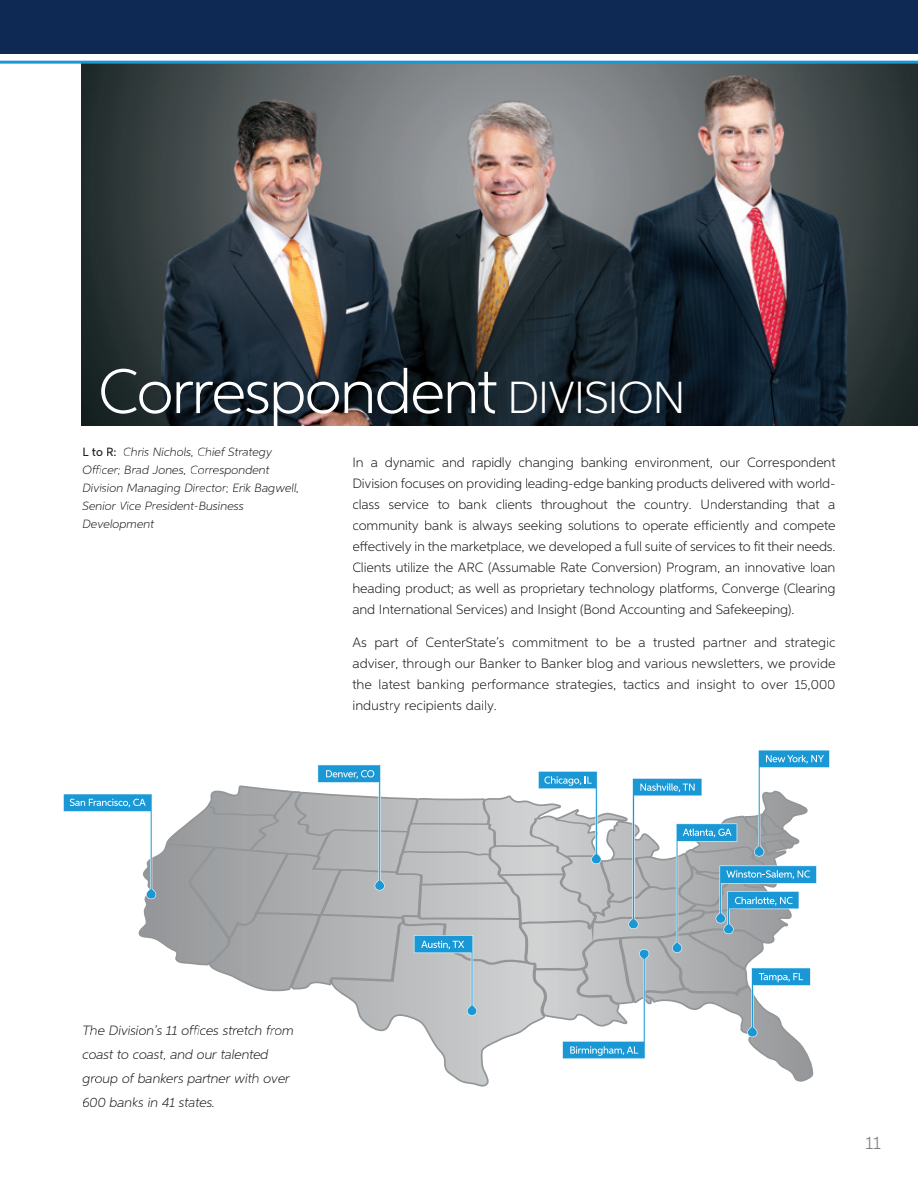
<style>
.page{position:relative;width:918px;height:1188px;background:#fff}
.page>*{position:absolute;margin:0;border:0;box-sizing:border-box;transform-origin:0 0}
.t1{font:300 63px "Neutro";letter-spacing:-.03em;color:#fff}
.t2{font:300 18px "Neutro";color:#76787b}
.t3{font:300 13.5px/21px "Neutro";letter-spacing:-.005em;color:#231f20;text-align:justify}
.t4{font:italic 300 13.5px/24px "Neutro";letter-spacing:-.01em;color:#231f20}
.t5{font:italic 300 12px/18px "Neutro";letter-spacing:-.005em;color:#231f20}
.s1{font-size:45px}
.s2{font-weight:500;font-style:normal}
</style>
<div class="page">
<div style="left:0;top:0;width:918px;height:54px;background:#0e2954"></div>
<img style="left:81px;top:64px;width:837px;height:362px">
<svg style="left:138px;top:785px;width:676px;height:302px"></svg>
<svg style="left:63px;top:794px;width:93px;height:105px"></svg>
<svg style="left:318px;top:765px;width:67px;height:126px;background:#a6b8c2"></svg>
<svg style="left:414px;top:935px;width:63px;height:81px;background:#a3bcc9"></svg>
<svg style="left:502px;top:750px;width:328px;height:309px"></svg>
<svg style="left:194px;top:1028px;width:5px;height:7px"></svg>
<svg style="left:270px;top:1029px;width:6px;height:6px"></svg>
<hr style="left:0;top:61px;width:918px;height:3px;background:#1a98d6">
<h1 class="t1" style="left:98px;top:366px;width:589px">Correspondent <span class="s1">DIVISION</span></h1>
<p class="t5" style="left:83px;top:443px;width:219px"><span class="s2">L to R:</span> Chris Nichols, Chief Strategy<br>Officer; Brad Jones, Correspondent<br>Division Managing Director; Erik Bagwell,<br>Senior Vice President-Business<br>Development</p>
<p class="t3" style="left:352px;top:453px;width:485px">In a dynamic and rapidly changing banking environment, our Correspondent Division focuses on providing leading-edge banking products delivered with world&shy;class service to bank clients throughout the country. Understanding that a community bank is always seeking solutions to operate efficiently and compete effectively in the marketplace, we developed a full suite of services to fit their needs.<br>Clients utilize the ARC (Assumable Rate Conversion) Program, an innovative loan heading product; as well as proprietary technology platforms, Converge (Clearing and International Services) and Insight (Bond Accounting and Safekeeping).</p>
<p class="t3" style="left:352px;top:633px;width:485px">As part of CenterState’s commitment to be a trusted partner and strategic adviser, through our Banker to Banker blog and various newsletters, we provide the latest banking performance strategies, tactics and insight to over 15,000 industry recipients daily.</p>
<p class="t4" style="left:82px;top:1019px;width:213px">The Division’s 11 offices stretch from coast to coast, and our talented group of bankers partner with over<br>600 banks in 41 states.</p>
<h2 class="t2" style="left:866px;top:1136px;width:17px">11</h2>
</div>
